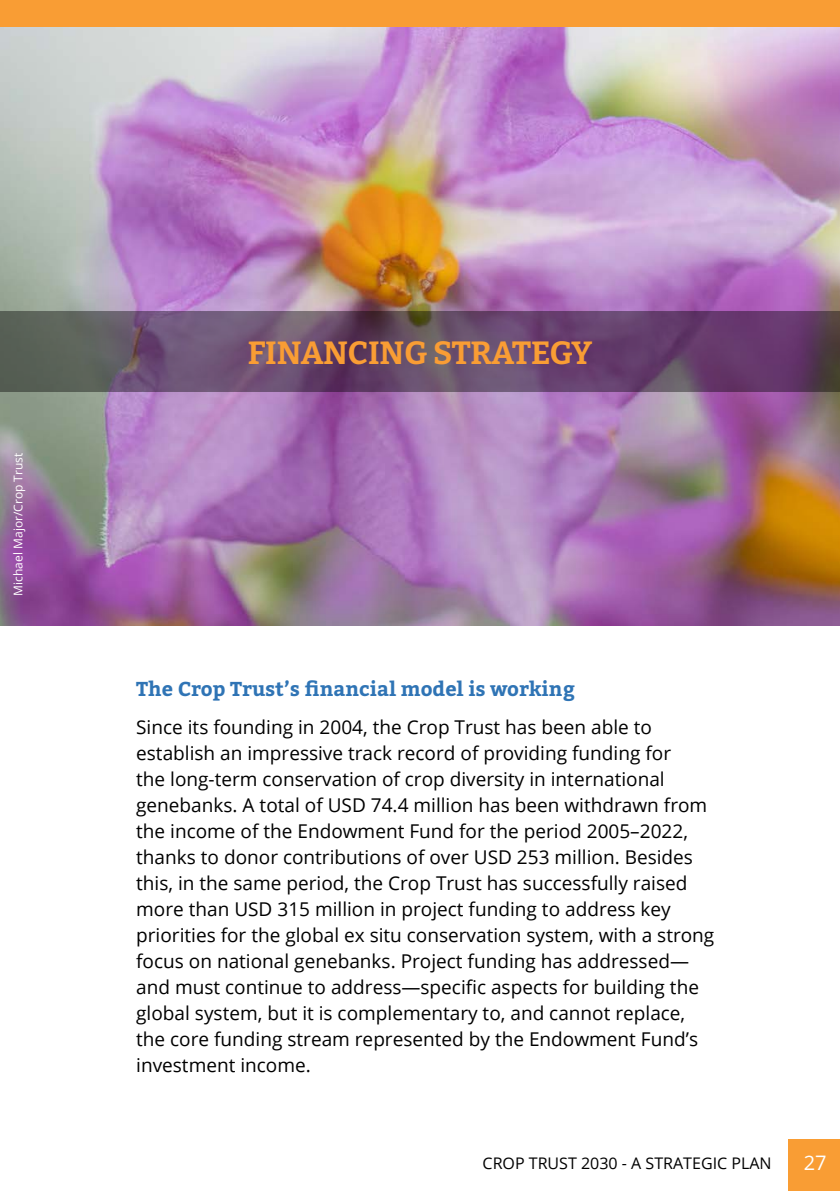
<style>
.page{position:relative;width:840px;height:1191px;background:#fff}
.page>*{position:absolute;margin:0;border:0;box-sizing:border-box;transform-origin:0 0}
.t1{font:100 32px "Bitter";letter-spacing:-.02em;color:#f99d34}
.t2{font:700 20px "Bitter";color:#2f74b5}
.t3{font:20px "Open Sans";color:#fff}
.t4{font:19px/26px "Open Sans";color:#000}
.t5{font:16px "Open Sans";color:#000}
.t6{font:12px "Open Sans";color:#fff}
</style>
<div class="page">
<img style="left:0;top:27px;width:839px;height:598px">
<svg style="left:0;top:311px;width:839px;height:81px"></svg>
<div style="left:787px;top:1138px;width:52px;height:53px;background:#f99d34"></div>
<div style="left:0;top:0;width:839px;height:27px;background:#f99d34"></div>
<p class="t6" style="left:10px;top:595px;width:144px;rotate:-90deg">Michael Major/Crop Trust</p>
<h1 class="t1" style="left:248px;top:332px;width:345px">FINANCING STRATEGY</h1>
<p class="t2" style="left:136px;top:676px;width:440px">The Crop Trust’s financial model is working</p>
<p class="t4" style="left:136px;top:713px;width:579px">Since its founding in 2004, the Crop Trust has been able to establish an impressive track record of providing funding for<br>the long-term conservation of crop diversity in international genebanks. A total of USD 74.4 million has been withdrawn from the income of the Endowment Fund for the period 2005–2022, thanks to donor contributions of over USD 253 million. Besides this, in the same period, the Crop Trust has successfully raised more than USD 315 million in project funding to address key priorities for the global ex situ conservation system, with a strong focus on national genebanks. Project funding has addressed— and must continue to address—specific aspects for building the global system, but it is complementary to, and cannot replace, the core funding stream represented by the Endowment Fund’s investment income.</p>
<p class="t5" style="left:482px;top:1152px;width:290px">CROP TRUST 2030 - A STRATEGIC PLAN</p>
<p class="t3" style="left:803px;top:1148px;width:24px">27</p>
</div>
